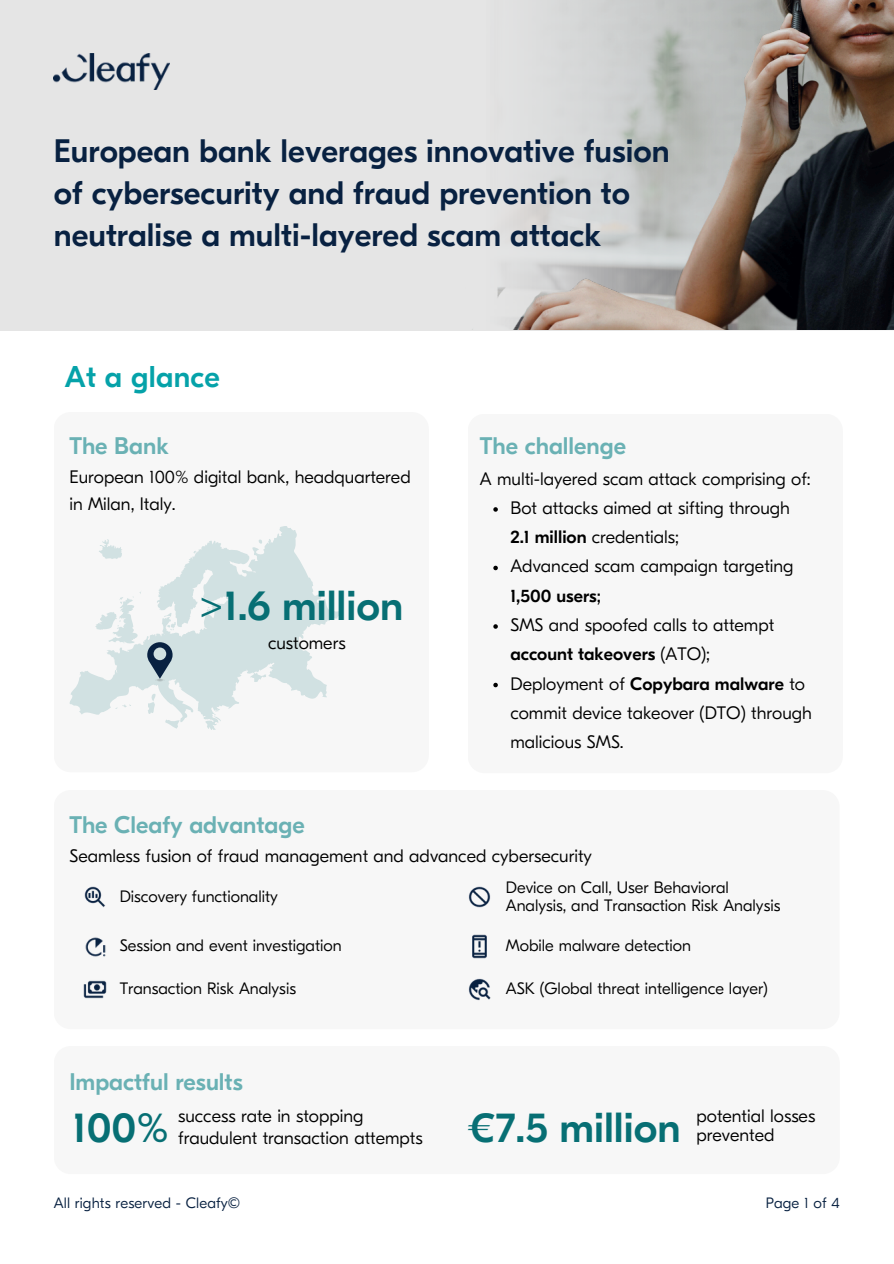
<style>
.page{position:relative;width:894px;height:1264px;background:#fff}
.page>*{position:absolute;margin:0;border:0;box-sizing:border-box;transform-origin:0 0}
.t1{font:500 42px "GT Eesti Pro Display";color:#076f74}
.t2{font:500 32.4px/41.7px "GT Eesti Pro Display";color:#082141}
.t3{font:500 30px "GT Eesti Pro Display";letter-spacing:.01em;color:#05a2a9}
.t4{font:500 24px "GT Eesti Pro Display";color:#6ab1b4}
.t5{font:300 18px/29.2px "GT Eesti Pro Display";color:#000}
.t6{font:300 16.5px/18px "GT Eesti Pro Display";color:#000}
.t7{font:300 15px "GT Eesti Pro Display";letter-spacing:.01em;color:#082141}
.s1{font-weight:500}
.s2{font-weight:400}
</style>
<div class="page">
<div style="left:0;top:0;width:893px;height:330px;background:#e5e5e5"></div>
<img style="left:54px;top:53px;width:116px;height:36px">
<img style="left:472px;top:0;width:421px;height:330px">
<img style="left:468px;top:978px;width:23px;height:23px">
<img style="left:83px;top:980px;width:24px;height:19px">
<img style="left:468px;top:886px;width:23px;height:22px">
<img style="left:84px;top:886px;width:22px;height:22px">
<img style="left:85px;top:937px;width:21px;height:20px">
<img style="left:472px;top:934px;width:15px;height:24px">
<svg style="left:69px;top:526px;width:273px;height:203px"></svg>
<svg style="left:115px;top:703px;width:16px;height:6px"></svg>
<svg style="left:98px;top:539px;width:25px;height:20px"></svg>
<svg style="left:147px;top:692px;width:9px;height:22px"></svg>
<svg style="left:164px;top:717px;width:15px;height:11px"></svg>
<svg style="left:213px;top:715px;width:8px;height:6px"></svg>
<svg style="left:193px;top:549px;width:3px;height:4px"></svg>
<svg style="left:93px;top:586px;width:84px;height:95px"></svg>
<svg style="left:493px;top:507px;width:4px;height:4px"></svg>
<svg style="left:493px;top:565px;width:4px;height:5px"></svg>
<svg style="left:493px;top:624px;width:4px;height:4px"></svg>
<svg style="left:493px;top:682px;width:4px;height:5px"></svg>
<p class="t2" style="left:54px;top:131px;width:617px">European bank leverages innovative fusion of cybersecurity and fraud prevention to neutralise a multi-layered scam attack</p>
<h2 class="t3" style="left:65px;top:360px;width:156px">At a glance</h2>
<h4 class="t4" style="left:69px;top:432px;width:101px">The Bank</h4>
<p class="t4" style="left:479px;top:432px;width:148px">The challenge</p>
<h4 class="t5" style="left:69px;top:464px;width:343px;line-height:27px">European 100% digital bank, headquartered in Milan, Italy.</h4>
<p class="t1" style="left:199px;top:581px;width:206px">&gt;1.6 million</p>
<p class="t5" style="left:268px;top:628px;width:79px">customers</p>
<h4 class="t4" style="left:69px;top:811px;width:237px">The Cleafy advantage</h4>
<p class="t5" style="left:479px;top:464px;width:332px">A multi-layered scam attack comprising of:</p>
<p class="t5" style="left:510px;top:493px;width:281px">Bot attacks aimed at sifting through<br><span class="s1">2.1 million</span> credentials;</p>
<p class="t5" style="left:510px;top:552px;width:284px">Advanced scam campaign targeting<br><span class="s1">1,500 users</span><span class="s2">;</span></p>
<p class="t5" style="left:510px;top:610px;width:265px">SMS and spoofed calls to attempt <span class="s1">account takeovers</span> (ATO);</p>
<h3 class="t5" style="left:510px;top:669px;width:303px">Deployment of <span class="s1">Copybara malware</span> to commit device takeover (DTO) through malicious SMS.</h3>
<p class="t5" style="left:69px;top:841px;width:524px">Seamless fusion of fraud management and advanced cybersecurity</p>
<h1 class="t6" style="left:120px;top:887px;width:160px">Discovery functionality</h1>
<h3 class="t6" style="left:505px;top:878px;width:276px">Device on Call, User Behavioral<br>Analysis, and Transaction Risk Analysis</h3>
<h4 class="t6" style="left:120px;top:937px;width:223px">Session and event investigation</h4>
<h4 class="t6" style="left:505px;top:937px;width:187px">Mobile malware detection</h4>
<h1 class="t6" style="left:120px;top:979px;width:178px">Transaction Risk Analysis</h1>
<h2 class="t6" style="left:505px;top:979px;width:263px">ASK (Global threat intelligence layer)</h2>
<h4 class="t4" style="left:69px;top:1068px;width:175px">Impactful results</h4>
<p class="t1" style="left:73px;top:1104px;width:97px">100%</p>
<h4 class="t5" style="left:178px;top:1101px;width:187px">success rate in stopping</h4>
<h4 class="t5" style="left:178px;top:1123px;width:246px">fraudulent transaction attempts</h4>
<p class="t1" style="left:467px;top:1104px;width:214px">€7.5 million</p>
<h4 class="t5" style="left:696px;top:1101px;width:120px">potential losses</h4>
<h4 class="t5" style="left:696px;top:1120px;width:80px">prevented</h4>
<h3 class="t7" style="left:54px;top:1193px;width:188px">All rights reserved - Cleafy©</h3>
<h4 class="t7" style="left:765px;top:1193px;width:75px">Page 1 of 4</h4>
</div>
